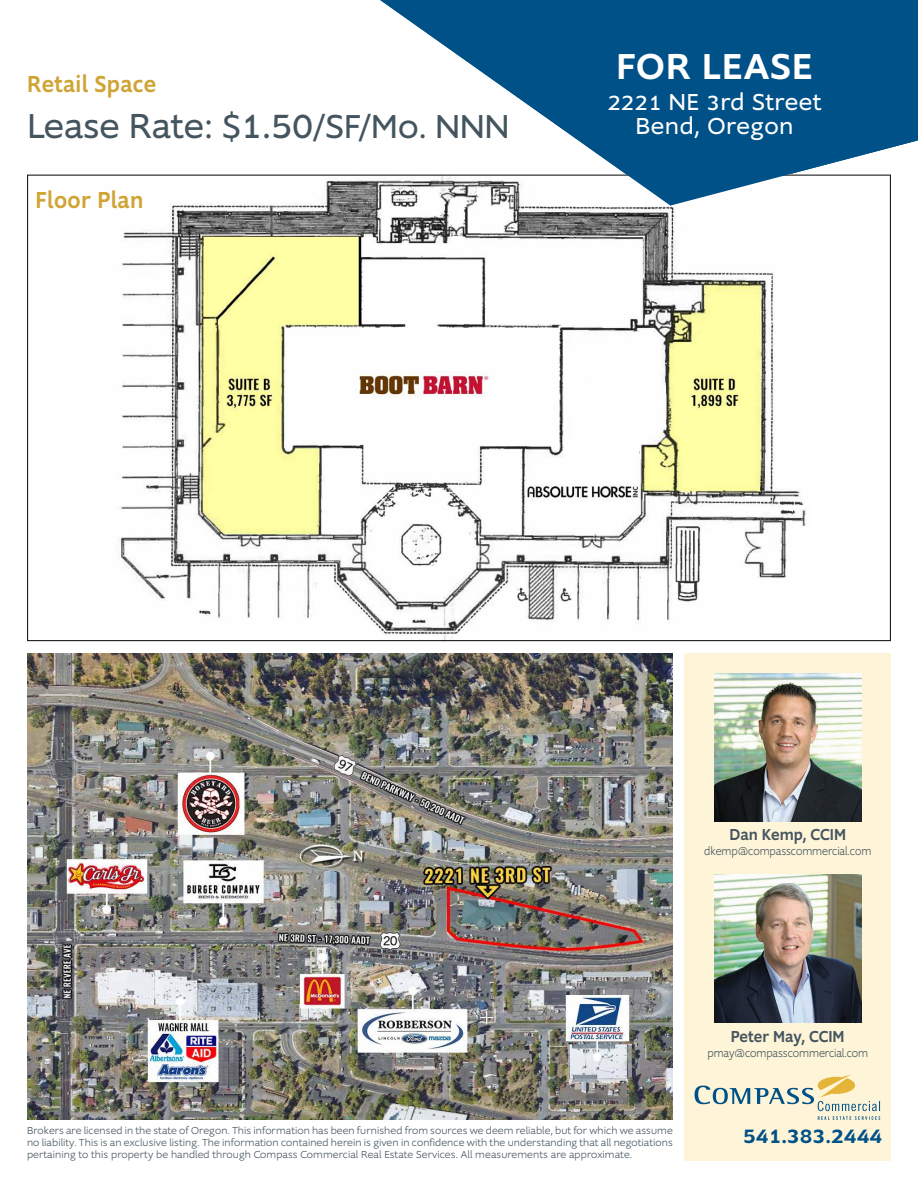
<style>
.page{position:relative;width:918px;height:1188px;background:#fff}
.page>*{position:absolute;margin:0;border:0;box-sizing:border-box;transform-origin:0 0}
.t1{font:500 37.5px "Supra";letter-spacing:.02em;color:#fff}
.Headline{font:34.5px "Supra";color:#45555f}
.Corner_Address{font:24px/24px "Supra";letter-spacing:.025em;color:#fff;text-align:center}
.Headline-2{font:500 24px "Supra";letter-spacing:.02em;color:#cfa434;scale:.9 1}
.t2{font:500 22.5px "Supra";letter-spacing:.005em;color:#005187}
.t3{font:500 16.5px "Supra";letter-spacing:.005em;color:#45555f;scale:.9 1}
.t4{font:300 12px "Supra";letter-spacing:-.005em;color:#45555f;scale:.9 1}
.t5{font:300 10.5px/12px "Supra";letter-spacing:.01em;color:#45555f;text-align:justify}
.s1{font-size:36px}
.s2{font-size:39px}
</style>
<div class="page">
<div style="left:685px;top:653px;width:206px;height:508px;background:#fef4d8"></div>
<svg style="left:695px;top:1074px;width:185px;height:46px"></svg>
<img style="left:118px;top:180px;width:688px;height:459px">
<svg style="left:380px;top:0;width:538px;height:206px;fill:#005187"></svg>
<img style="left:27px;top:653px;width:646px;height:467px">
<img style="left:714px;top:875px;width:147px;height:148px">
<img style="left:714px;top:673px;width:147px;height:148px">
<p class="Headline-2" style="left:27px;top:67px;width:145px">Retail Space</p>
<p class="Headline" style="left:27px;top:105px;width:484px"><span class="s1">Lease Rate:</span> $<span class="s2">1.50</span>/SF/Mo. NNN</p>
<p class="Headline-2" style="left:36px;top:184px;width:121px">Floor Plan</p>
<p class="t1" style="left:616px;top:42px;width:198px">FOR LEASE</p>
<p class="Corner_Address" style="left:608px;top:90px;width:215px">2221 NE 3rd Street<br>Bend, Oregon</p>
<p class="t3" style="left:730px;top:824px;width:131px">Dan Kemp, CCIM</p>
<p class="t4" style="left:704px;top:844px;width:187px">dkemp@compasscommercial.com</p>
<p class="t3" style="left:731px;top:1025px;width:128px">Peter May, CCIM</p>
<p class="t4" style="left:708px;top:1045px;width:180px">pmay@compasscommercial.com</p>
<p class="t5" style="left:27px;top:1125px;width:647px">Brokers are licensed in the state of Oregon. This information has been furnished from sources we deem reliable, but for which we assume no liability. This is an exclusive listing. The information contained herein is given in confidence with the understanding that all negotiations pertaining to this property be handled through Compass Commercial Real Estate Services. All measurements are approximate.</p>
<h3 class="t2" style="left:743px;top:1120px;width:140px">541.383.2444</h3>
</div>
